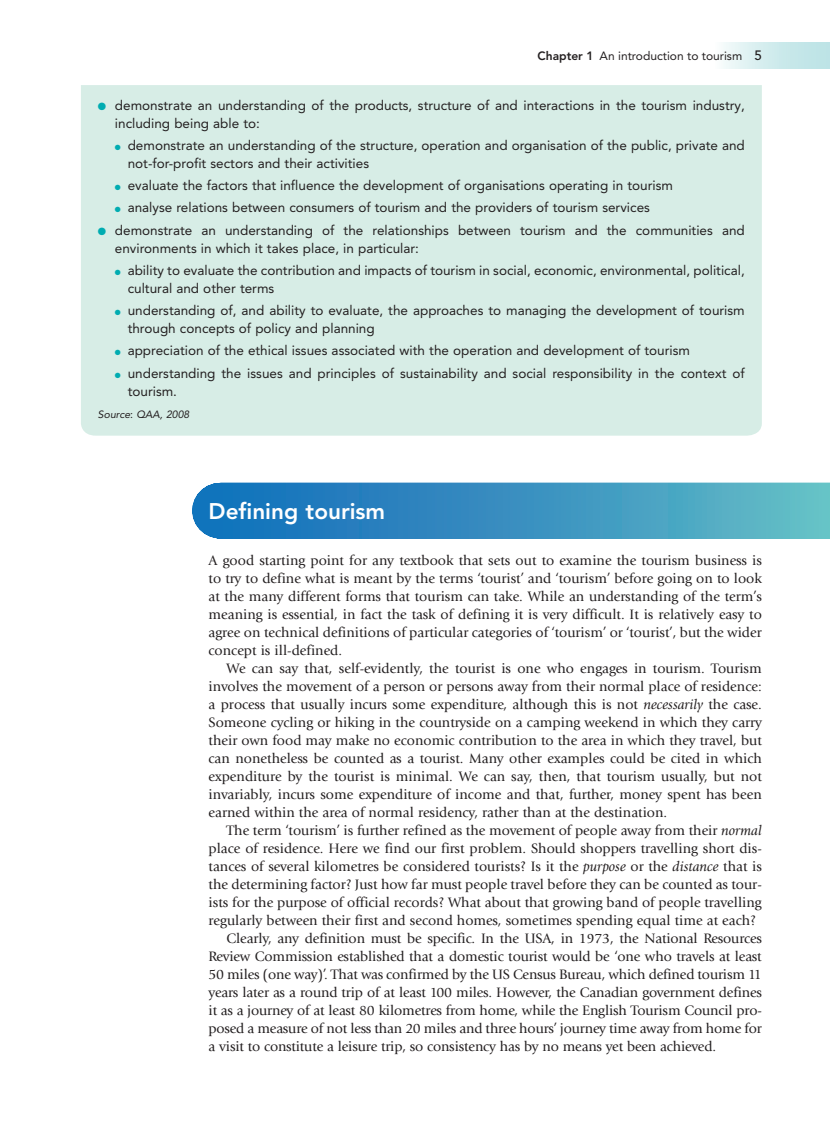
<style>
.page{position:relative;width:830px;height:1127px;background:#fff}
.page>*{position:absolute;margin:0;border:0;box-sizing:border-box;transform-origin:0 0}
.t1{font:800 22.5px "Avenir LT Pro";color:#fff}
.t2{font:14.25px "Giovanni Std";color:#231f20}
.t3{font:13.5px/18px "Avenir LT Pro";color:#231f20}
.t4{font:12px "Avenir LT Pro";color:#231f20}
.t5{font:italic 10.5px "Avenir LT Pro";color:#231f20}
.s1{font-weight:800}
.s2{font-weight:500;font-size:13.5px}
.s3{color:#00acb1}
.s4{font-style:normal}
.s5{font-style:italic}
</style>
<div class="page">
<svg style="left:220px;top:483px;width:609px;height:55px;background:#3a94c0"></svg>
<div style="left:81px;top:85px;width:680px;height:351px;background:#d7ede6"></div>
<div style="left:714px;top:43px;width:115px;height:25px;background:linear-gradient(to right,#f5fbfa,#b4e0e3)"></div>
<p class="t4" style="left:537px;top:49px;width:226px"><span class="s1">Chapter 1</span> An introduction to tourism <span class="s2">5</span></p>
<p class="t3" style="left:115px;top:96px;width:631px;text-indent:-17px"><span class="s3">●</span> demonstrate an understanding of the products, structure of and interactions in the tourism industry, including being able to:</p>
<p class="t3" style="left:128px;top:136px;width:618px;text-indent:-13px"><span class="s3">●</span> demonstrate an understanding of the structure, operation and organisation of the public, private and not-for-profit sectors and their activities</p>
<p class="t3" style="left:115px;top:176px;width:559px"><span class="s3">●</span> evaluate the factors that influence the development of organisations operating in tourism</p>
<p class="t3" style="left:115px;top:198px;width:536px"><span class="s3">●</span> analyse relations between consumers of tourism and the providers of tourism services</p>
<p class="t3" style="left:115px;top:221px;width:631px;text-indent:-17px"><span class="s3">●</span> demonstrate an understanding of the relationships between tourism and the communities and environments in which it takes place, in particular:</p>
<p class="t3" style="left:128px;top:261px;width:618px;text-indent:-13px"><span class="s3">●</span> ability to evaluate the contribution and impacts of tourism in social, economic, environmental, political, cultural and other terms</p>
<p class="t3" style="left:128px;top:301px;width:618px;text-indent:-13px"><span class="s3">●</span> understanding of, and ability to evaluate, the approaches to managing the development of tourism through concepts of policy and planning</p>
<p class="t3" style="left:115px;top:341px;width:576px"><span class="s3">●</span> appreciation of the ethical issues associated with the operation and development of tourism</p>
<p class="t3" style="left:128px;top:364px;width:618px;text-indent:-13px"><span class="s3">●</span> understanding the issues and principles of sustainability and social responsibility in the context of tourism.</p>
<p class="t5" style="left:98px;top:407px;width:93px">Source<span class="s4">:</span> QAA, 2008</p>
<p class="t1" style="left:208px;top:498px;width:178px">Defining tourism</p>
<p class="t2" style="left:208px;top:553px;width:554px">A good starting point for any textbook that sets out to examine the tourism business is</p>
<p class="t2" style="left:208px;top:571px;width:554px">to try to define what is meant by the terms ‘tourist’ and ‘tourism’ before going on to look</p>
<p class="t2" style="left:208px;top:589px;width:554px">at the many different forms that tourism can take. While an understanding of the term’s</p>
<p class="t2" style="left:208px;top:607px;width:554px">meaning is essential, in fact the task of defining it is very difficult. It is relatively easy to</p>
<p class="t2" style="left:208px;top:625px;width:554px">agree on technical definitions of particular categories of ‘tourism’ or ‘tourist’, but the wider</p>
<p class="t2" style="left:208px;top:643px;width:135px">concept is ill-defined.</p>
<p class="t2" style="left:226px;top:661px;width:536px">We can say that, self-evidently, the tourist is one who engages in tourism. Tourism</p>
<p class="t2" style="left:208px;top:679px;width:554px">involves the movement of a person or persons away from their normal place of residence:</p>
<p class="t2" style="left:208px;top:697px;width:554px">a process that usually incurs some expenditure, although this is not <span class="s5">necessarily</span> the case.</p>
<p class="t2" style="left:208px;top:715px;width:554px">Someone cycling or hiking in the countryside on a camping weekend in which they carry</p>
<p class="t2" style="left:208px;top:733px;width:554px">their own food may make no economic contribution to the area in which they travel, but</p>
<p class="t2" style="left:208px;top:751px;width:554px">can nonetheless be counted as a tourist. Many other examples could be cited in which</p>
<p class="t2" style="left:208px;top:769px;width:554px">expenditure by the tourist is minimal. We can say, then, that tourism usually, but not</p>
<p class="t2" style="left:208px;top:787px;width:554px">invariably, incurs some expenditure of income and that, further, money spent has been</p>
<p class="t2" style="left:208px;top:805px;width:460px">earned within the area of normal residency, rather than at the destination.</p>
<p class="t2" style="left:226px;top:823px;width:536px">The term ‘tourism’ is further refined as the movement of people away from their <span class="s5">normal</span></p>
<p class="t2" style="left:208px;top:841px;width:554px">place of residence. Here we find our first problem. Should shoppers travelling short dis-</p>
<p class="t2" style="left:208px;top:859px;width:554px">tances of several kilometres be considered tourists? Is it the <span class="s5">purpose</span> or the <span class="s5">distance</span> that is</p>
<p class="t2" style="left:208px;top:877px;width:554px">the determining factor? Just how far must people travel before they can be counted as tour-</p>
<p class="t2" style="left:208px;top:895px;width:554px">ists for the purpose of official records? What about that growing band of people travelling</p>
<p class="t2" style="left:208px;top:913px;width:548px">regularly between their first and second homes, sometimes spending equal time at each?</p>
<p class="t2" style="left:226px;top:931px;width:536px">Clearly, any definition must be specific. In the USA, in 1973, the National Resources</p>
<p class="t2" style="left:208px;top:949px;width:554px">Review Commission established that a domestic tourist would be ‘one who travels at least</p>
<p class="t2" style="left:208px;top:967px;width:554px">50 miles (one way)’. That was confirmed by the US Census Bureau, which defined tourism 11</p>
<p class="t2" style="left:208px;top:985px;width:554px">years later as a round trip of at least 100 miles. However, the Canadian government defines</p>
<p class="t2" style="left:208px;top:1003px;width:554px">it as a journey of at least 80 kilometres from home, while the English Tourism Council pro-</p>
<p class="t2" style="left:208px;top:1021px;width:554px">posed a measure of not less than 20 miles and three hours’ journey time away from home for</p>
<p class="t2" style="left:208px;top:1039px;width:509px">a visit to constitute a leisure trip, so consistency has by no means yet been achieved.</p>
</div>
